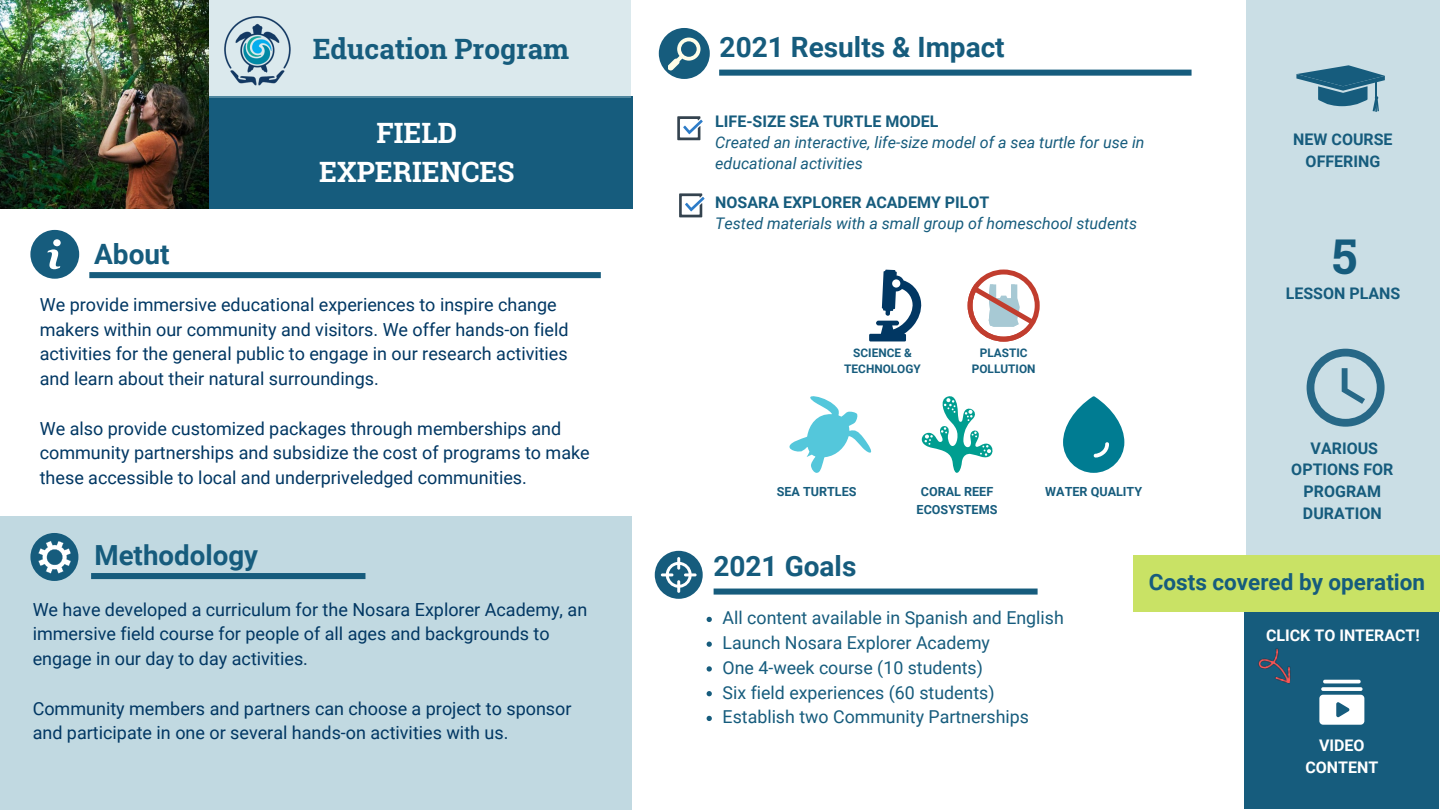
<style>
.page{position:relative;width:1440px;height:810px;background:#fff}
.page>*{position:absolute;margin:0;border:0;box-sizing:border-box;transform-origin:0 0}
.t1{font:700 48px "Roboto Slab";color:#165c7d}
.t2{font:700 28px "Roboto";color:#165c7d}
.t3{font:700 28px "Roboto Slab";color:#fff}
.t4{font:700 28px "Roboto Slab";color:#165c7d}
.t5{font:700 27.8px "Roboto";color:#165c7d}
.t6{font:700 22.4px "Roboto";color:#165c7d}
.t7{font:18px/24.8px "Roboto";color:#013763}
.t8{font:17.8px "Roboto";color:#165c7d}
.t9{font:italic 16px/21.4px "Roboto";color:#165c7d}
.t10{font:700 16px/21.8px "Roboto";color:#165c7d;text-align:center}
.t11{font:700 16px/21.8px "Roboto";color:#fff;text-align:center}
.t12{font:700 12.6px/17px "Roboto";color:#165c7d;text-align:center}
.t13{font:700 11.8px/16px "Roboto";color:#165c7d;text-align:center}
</style>
<div class="page">
<svg style="left:30px;top:230px;width:49px;height:49px"></svg>
<svg style="left:89px;top:272px;width:512px;height:6px;background:#195e7e"></svg>
<svg style="left:719px;top:70px;width:473px;height:6px;background:#236584"></svg>
<div style="left:659px;top:28px;width:51px;height:51px;background:#165c7d;border-radius:50%"></div>
<div style="left:198px;top:96px;width:435px;height:113px;background:#165c7d"></div>
<div style="left:202px;top:0;width:429px;height:98px;background:#dbe9ed"></div>
<img style="left:224px;top:16px;width:67px;height:70px">
<img style="left:0;top:0;width:208px;height:209px">
<div style="left:0;top:516px;width:632px;height:294px;background:#c1d9e1"></div>
<div style="left:91px;top:573px;width:274px;height:6px;background:#165c7d"></div>
<div style="left:30px;top:533px;width:48px;height:48px;background:#165c7d;border-radius:50%"></div>
<div style="left:1247px;top:0;width:193px;height:555px;background:#cadee5"></div>
<svg style="left:869px;top:270px;width:53px;height:71px"></svg>
<svg style="left:968px;top:270px;width:72px;height:72px"></svg>
<svg style="left:922px;top:396px;width:71px;height:77px"></svg>
<svg style="left:789px;top:396px;width:82px;height:77px"></svg>
<svg style="left:1063px;top:396px;width:61px;height:77px"></svg>
<div style="left:1244px;top:611px;width:195px;height:198px;background:#165c7d"></div>
<svg style="left:1319px;top:680px;width:45px;height:45px"></svg>
<img style="left:1258px;top:648px;width:33px;height:36px">
<div style="left:1133px;top:555px;width:307px;height:57px;background:#c9e265"></div>
<svg style="left:679px;top:193px;width:26px;height:24px"></svg>
<svg style="left:1296px;top:65px;width:89px;height:47px"></svg>
<svg style="left:1307px;top:349px;width:78px;height:78px"></svg>
<svg style="left:707px;top:617px;width:5px;height:5px"></svg>
<svg style="left:707px;top:642px;width:5px;height:5px"></svg>
<svg style="left:707px;top:666px;width:5px;height:6px"></svg>
<svg style="left:707px;top:691px;width:5px;height:5px"></svg>
<svg style="left:707px;top:716px;width:5px;height:5px"></svg>
<svg style="left:668px;top:38px;width:33px;height:32px"></svg>
<svg style="left:38px;top:541px;width:33px;height:33px"></svg>
<svg style="left:714px;top:589px;width:324px;height:6px;background:#266786"></svg>
<svg style="left:655px;top:551px;width:48px;height:48px"></svg>
<svg style="left:677px;top:116px;width:26px;height:24px"></svg>
<p class="t4" style="left:313px;top:30px;width:258px">Education Program</p>
<p class="t2" style="left:94px;top:238px;width:77px">About</p>
<p class="t3" style="left:377px;top:114px;width:82px">FIELD</p>
<p class="t3" style="left:319px;top:153px;width:197px">EXPERIENCES</p>
<p class="t7" style="left:40px;top:292px;width:530px">We provide immersive educational experiences to inspire change makers within our community and visitors. We offer hands-on field activities for the general public to engage in our research activities and learn about their natural surroundings.</p>
<p class="t7" style="left:40px;top:416px;width:552px">We also provide customized packages through memberships and community partnerships and subsidize the cost of programs to make these accessible to local and underpriveledged communities.</p>
<p class="t5" style="left:94px;top:539px;width:165px">Methodology</p>
<p class="t7" style="left:33px;top:597px;width:556px">We have developed a curriculum for the Nosara Explorer Academy, an immersive field course for people of all ages and backgrounds to engage in our day to day activities.</p>
<p class="t7" style="left:33px;top:696px;width:540px">Community members and partners can choose a project to sponsor and participate in one or several hands-on activities with us.</p>
<p class="t2" style="left:720px;top:31px;width:287px">2021 Results &amp; Impact</p>
<p class="t10" style="left:715px;top:110px;width:225px">LIFE-SIZE SEA TURTLE MODEL</p>
<p class="t9" style="left:715px;top:132px;width:431px">Created an interactive, life-size model of a sea turtle for use in educational activities</p>
<p class="t10" style="left:715px;top:191px;width:276px">NOSARA EXPLORER ACADEMY PILOT</p>
<p class="t9" style="left:715px;top:213px;width:423px">Tested materials with a small group of homeschool students</p>
<p class="t13" style="left:844px;top:345px;width:78px">SCIENCE &amp;<br>TECHNOLOGY</p>
<p class="t13" style="left:972px;top:345px;width:65px">PLASTIC<br>POLLUTION</p>
<p class="t12" style="left:777px;top:484px;width:81px">SEA TURTLES</p>
<p class="t12" style="left:917px;top:484px;width:82px">CORAL REEF<br>ECOSYSTEMS</p>
<p class="t12" style="left:1045px;top:484px;width:98px">WATER QUALITY</p>
<p class="t10" style="left:1293px;top:129px;width:101px">NEW COURSE<br>OFFERING</p>
<p class="t1" style="left:1332px;top:224px;width:27px">5</p>
<p class="t10" style="left:1286px;top:283px;width:116px">LESSON PLANS</p>
<p class="t10" style="left:1291px;top:437px;width:104px">VARIOUS<br>OPTIONS FOR<br>PROGRAM<br>DURATION</p>
<p class="t2" style="left:713px;top:550px;width:144px">2021 Goals</p>
<p class="t8" style="left:723px;top:608px;width:343px">All content available in Spanish and English</p>
<p class="t8" style="left:723px;top:633px;width:269px">Launch Nosara Explorer Academy</p>
<p class="t8" style="left:723px;top:657px;width:262px">One 4-week course (10 students)</p>
<p class="t8" style="left:723px;top:682px;width:273px">Six field experiences (60 students)</p>
<p class="t8" style="left:723px;top:707px;width:308px">Establish two Community Partnerships</p>
<p class="t6" style="left:1149px;top:570px;width:278px">Costs covered by operation</p>
<p class="t11" style="left:1266px;top:624px;width:155px">CLICK TO INTERACT!</p>
<p class="t11" style="left:1305px;top:735px;width:74px">VIDEO<br>CONTENT</p>
</div>
